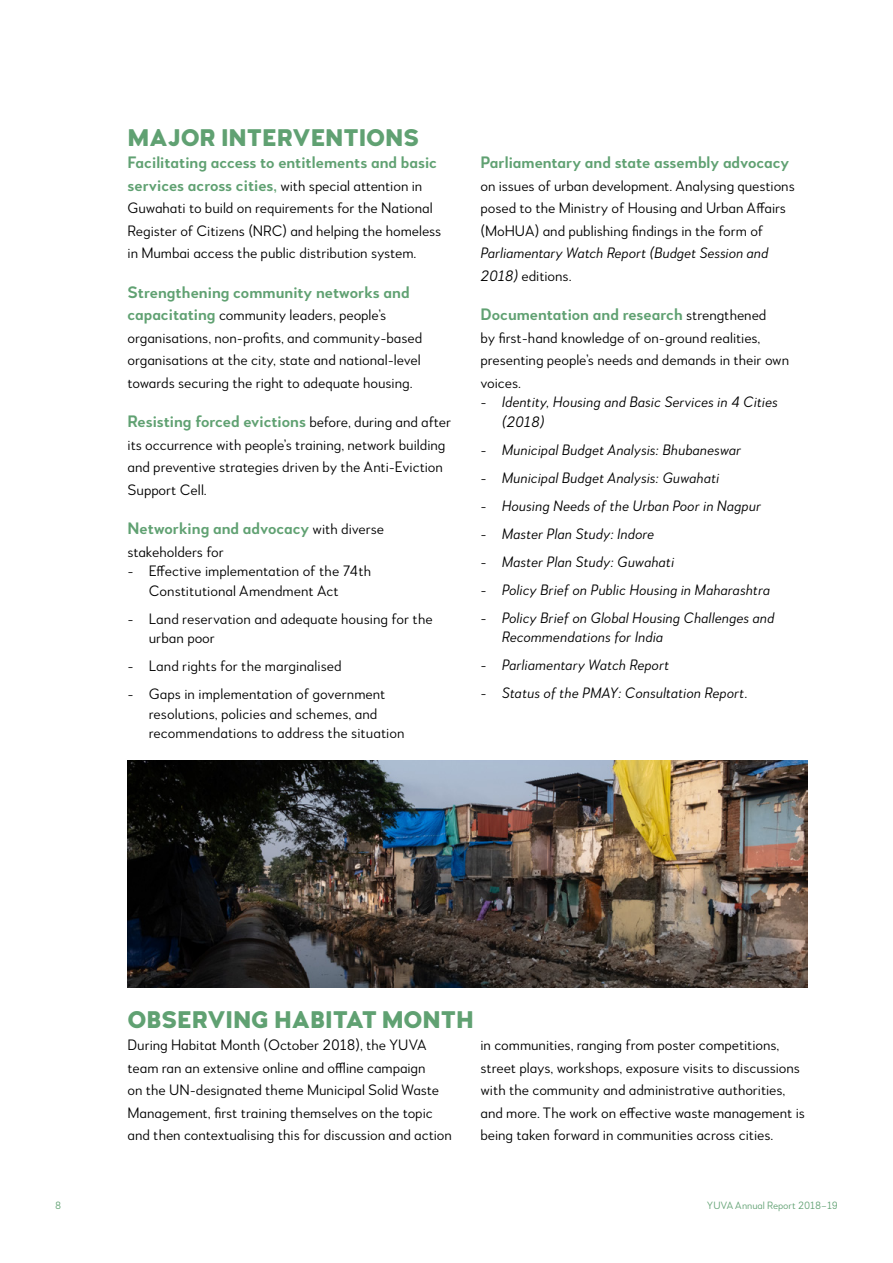
<style>
.page{position:relative;width:893px;height:1263px;background:#fff}
.page>*{position:absolute;margin:0;border:0;box-sizing:border-box;transform-origin:0 0}
.t1{font:900 24px "Woodford Bourne PRO";color:#60a172}
.t2{font:600 16.5px "Woodford Bourne PRO";color:#60a172}
.t3{font:300 15px/22.5px "Woodford Bourne PRO";letter-spacing:-.005em;color:#000}
.t4{font:italic 300 15px/19.5px "Woodford Bourne PRO";color:#000}
.t5{font:300 10.5px "Woodford Bourne PRO";letter-spacing:-.005em;color:#60a172}
.s1{font-weight:600;font-size:16.5px;color:#60a172}
.s2{font-weight:300;font-size:15px;color:#000}
.s3{font-style:normal}
</style>
<div class="page">
<img style="left:128px;top:761px;width:680px;height:227px">
<h1 class="t1" style="left:128px;top:122px;width:293px">MAJOR INTERVENTIONS</h1>
<p class="t2" style="left:128px;top:153px;width:311px">Facilitating access to entitlements and basic</p>
<p class="t3" style="left:128px;top:175px;width:315px"><span class="s1">services across cities,</span> with special attention in Guwahati to build on requirements for the National Register of Citizens (NRC) and helping the homeless in Mumbai access the public distribution system.</p>
<p class="t2" style="left:128px;top:282px;width:284px">Strengthening community networks and</p>
<p class="t3" style="left:128px;top:304px;width:296px"><span class="s1">capacitating</span> community leaders, people’s organisations, non-profits, and community-based organisations at the city, state and national-level towards securing the right to adequate housing.</p>
<p class="t2" style="left:128px;top:412px;width:325px">Resisting forced evictions <span class="s2">before, during and after</span></p>
<p class="t3" style="left:128px;top:434px;width:319px">its occurrence with people’s training, network building and preventive strategies driven by the Anti-Eviction<br>Support Cell.</p>
<p class="t2" style="left:128px;top:519px;width:258px">Networking and advocacy <span class="s2">with diverse</span></p>
<p class="t3" style="left:128px;top:541px;width:98px">stakeholders for</p>
<p class="t3" style="left:149px;top:562px;width:224px;line-height:19.5px;text-indent:-21px">- Effective implementation of the 74th<br>Constitutional Amendment Act</p>
<p class="t3" style="left:149px;top:609px;width:285px;line-height:19.5px;text-indent:-21px">- Land reservation and adequate housing for the urban poor</p>
<p class="t3" style="left:128px;top:655px;width:216px">- Land rights for the marginalised</p>
<p class="t3" style="left:149px;top:685px;width:257px;line-height:19.5px;text-indent:-21px">- Gaps in implementation of government resolutions, policies and schemes, and recommendations to address the situation</p>
<p class="t2" style="left:480px;top:153px;width:310px">Parliamentary and state assembly advocacy</p>
<p class="t3" style="left:480px;top:175px;width:316px">on issues of urban development. Analysing questions posed to the Ministry of Housing and Urban Affairs (MoHUA) and publishing findings in the form of</p>
<p class="t4" style="left:480px;top:242px;width:289px;line-height:22.5px">Parliamentary Watch Report (Budget Session and<br>2018) <span class="s3">editions.</span></p>
<p class="t2" style="left:480px;top:305px;width:287px">Documentation and research <span class="s2">strengthened</span></p>
<p class="t3" style="left:480px;top:327px;width:310px">by first-hand knowledge of on-ground realities, presenting people’s needs and demands in their own voices.</p>
<p class="t4" style="left:502px;top:393px;width:278px;text-indent:-21px"><span class="s3">-</span> Identity, Housing and Basic Services in 4 Cities (2018)</p>
<p class="t4" style="left:480px;top:440px;width:262px"><span class="s3">-</span> Municipal Budget Analysis: Bhubaneswar</p>
<p class="t4" style="left:480px;top:468px;width:240px"><span class="s3">-</span> Municipal Budget Analysis: Guwahati</p>
<p class="t4" style="left:480px;top:496px;width:282px"><span class="s3">-</span> Housing Needs of the Urban Poor in Nagpur</p>
<p class="t4" style="left:480px;top:524px;width:175px"><span class="s3">-</span> Master Plan Study: Indore</p>
<p class="t4" style="left:480px;top:552px;width:195px"><span class="s3">-</span> Master Plan Study: Guwahati</p>
<p class="t4" style="left:480px;top:580px;width:291px"><span class="s3">-</span> Policy Brief on Public Housing in Maharashtra</p>
<p class="t4" style="left:502px;top:608px;width:274px;text-indent:-21px"><span class="s3">-</span> Policy Brief on Global Housing Challenges and<br>Recommendations for India</p>
<p class="t4" style="left:480px;top:656px;width:190px"><span class="s3">-</span> Parliamentary Watch Report</p>
<p class="t4" style="left:480px;top:684px;width:268px"><span class="s3">-</span> Status of the PMAY: Consultation Report<span class="s3">.</span></p>
<h1 class="t1" style="left:128px;top:1004px;width:348px">OBSERVING HABITAT MONTH</h1>
<p class="t3" style="left:128px;top:1034px;width:326px">During Habitat Month (October 2018), the YUVA team ran an extensive online and offline campaign<br>on the UN-designated theme Municipal Solid Waste Management, first training themselves on the topic and then contextualising this for discussion and action</p>
<p class="t3" style="left:480px;top:1034px;width:326px">in communities, ranging from poster competitions, street plays, workshops, exposure visits to discussions with the community and administrative authorities, and more. The work on effective waste management is being taken forward in communities across cities.</p>
<p class="t5" style="left:55px;top:1199px;width:8px">8</p>
<p class="t5" style="left:707px;top:1199px;width:132px">YUVA Annual Report 2018–19</p>
</div>
